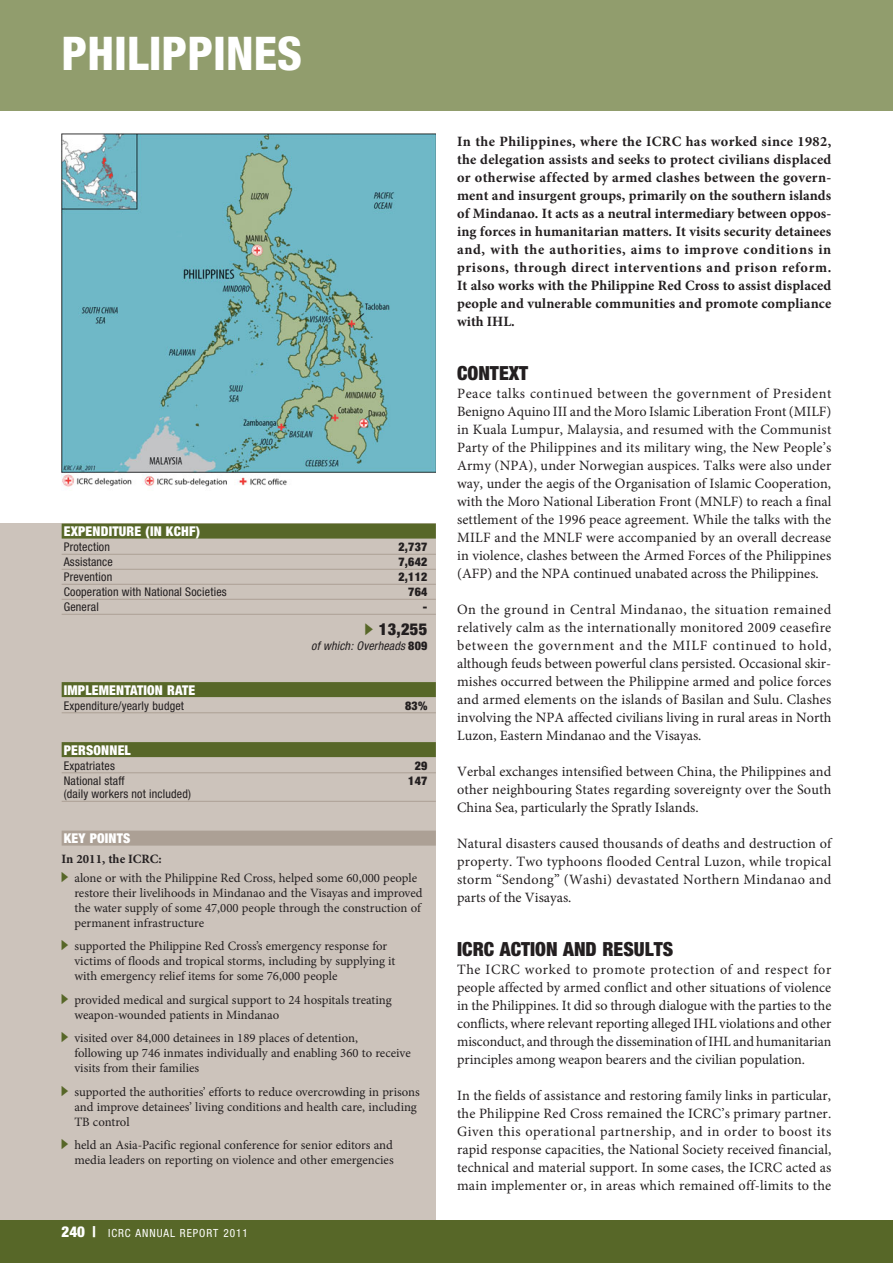
<style>
.page{position:relative;width:893px;height:1263px;background:#fff}
.page>*{position:absolute;margin:0;border:0;box-sizing:border-box;transform-origin:0 0}
.t1{font:800 condensed 46.5px "Helvetica Neue";color:#fff}
.t2{font:900 condensed 19.5px "Helvetica Neue";color:#231f20}
.t3{font:900 condensed 16.5px "Helvetica Neue";color:#231f20}
.t4{font:14.25px/18px "Minion Pro";color:#231f20;text-align:justify}
.t5{font:700 14.25px/18px "Minion Pro";letter-spacing:.01em;color:#231f20;text-align:justify}
.t6{font:900 condensed 13.5px "Helvetica Neue";letter-spacing:.015em;color:#fff}
.t7{font:12.75px/15px "Minion Pro";color:#231f20}
.t8{font:700 12.75px "Minion Pro";color:#231f20}
.t9{font:condensed 12px "Helvetica Neue";letter-spacing:.015em;color:#231f20}
.t10{font:900 condensed 12px "Helvetica Neue";letter-spacing:.015em;color:#231f20}
.t11{font:italic condensed 12px "Helvetica Neue";letter-spacing:.015em;color:#231f20}
.t12{font:condensed 11.25px "Helvetica Neue";letter-spacing:.085em;color:#fff}
.s1{font-weight:900;font-style:normal}
.s2{font-weight:900;font-size:15px}
</style>
<div class="page">
<div style="left:0;top:0;width:893px;height:111px;background:#919d6d"></div>
<div style="left:0;top:524px;width:436px;height:739px;background:#ccc3bb"></div>
<div style="left:0;top:1220px;width:893px;height:43px;background:#576728"></div>
<div style="left:62px;top:524px;width:374px;height:15px;background:#576728"></div>
<hr style="left:62px;top:554px;width:374px;height:1px;background:#aca095">
<hr style="left:62px;top:569px;width:374px;height:1px;background:#aca095">
<hr style="left:62px;top:584px;width:374px;height:1px;background:#aca095">
<hr style="left:62px;top:599px;width:374px;height:1px;background:#aca095">
<hr style="left:62px;top:614px;width:374px;height:1px;background:#aca095">
<div style="left:62px;top:682px;width:374px;height:15px;background:#576728"></div>
<hr style="left:62px;top:712px;width:374px;height:1px;background:#aca095">
<div style="left:62px;top:742px;width:374px;height:15px;background:#576728"></div>
<hr style="left:62px;top:772px;width:374px;height:1px;background:#aca095">
<hr style="left:62px;top:801px;width:374px;height:1px;background:#aca095">
<div style="left:62px;top:831px;width:374px;height:15px;background:#aca095"></div>
<img style="left:62px;top:134px;width:374px;height:353px">
<h1 class="t1" style="left:62px;top:36px;width:242px">PHILIPPINES</h1>
<p class="t6" style="left:64px;top:527px;width:138px">EXPENDITURE (IN KCHF)</p>
<p class="t9" style="left:64px;top:543px;width:48px">Protection</p>
<p class="t10" style="left:399px;top:543px;width:30px">2,737</p>
<p class="t9" style="left:64px;top:558px;width:51px">Assistance</p>
<p class="t10" style="left:399px;top:558px;width:30px">7,642</p>
<p class="t9" style="left:64px;top:573px;width:50px">Prevention</p>
<p class="t10" style="left:399px;top:573px;width:30px">2,112</p>
<p class="t9" style="left:64px;top:588px;width:164px">Cooperation with National Societies</p>
<p class="t10" style="left:408px;top:588px;width:21px">764</p>
<p class="t9" style="left:64px;top:603px;width:37px">General</p>
<p class="t10" style="left:423px;top:603px;width:6px">-</p>
<p class="t3" style="left:379px;top:623px;width:50px">13,255</p>
<p class="t11" style="left:311px;top:641px;width:118px">of which: Overheads <span class="s1">809</span></p>
<p class="t6" style="left:64px;top:685px;width:133px">IMPLEMENTATION RATE</p>
<p class="t9" style="left:64px;top:701px;width:122px">Expenditure/yearly budget</p>
<p class="t10" style="left:405px;top:701px;width:24px">83%</p>
<p class="t6" style="left:64px;top:745px;width:69px">PERSONNEL</p>
<p class="t9" style="left:64px;top:761px;width:53px">Expatriates</p>
<p class="t10" style="left:415px;top:761px;width:14px">29</p>
<p class="t9" style="left:64px;top:776px;width:62px">National staff</p>
<p class="t10" style="left:408px;top:776px;width:21px">147</p>
<p class="t9" style="left:64px;top:790px;width:129px">(daily workers not included)</p>
<p class="t6" style="left:64px;top:834px;width:68px">KEY POINTS</p>
<p class="t8" style="left:62px;top:853px;width:101px">In 2011, the ICRC:</p>
<p class="t7" style="left:74px;top:871px;width:350px">alone or with the Philippine Red Cross, helped some 60,000 people restore their livelihoods in Mindanao and the Visayas and improved the water supply of some 47,000 people through the construction of permanent infrastructure</p>
<p class="t7" style="left:74px;top:940px;width:322px">supported the Philippine Red Cross’s emergency response for victims of floods and tropical storms, including by supplying it with emergency relief items for some 76,000 people</p>
<p class="t7" style="left:74px;top:993px;width:319px">provided medical and surgical support to 24 hospitals treating weapon-wounded patients in Mindanao</p>
<p class="t7" style="left:74px;top:1032px;width:338px">visited over 84,000 detainees in 189 places of detention,<br>following up 746 inmates individually and enabling 360 to receive visits from their families</p>
<p class="t7" style="left:74px;top:1085px;width:347px">supported the authorities’ efforts to reduce overcrowding in prisons and improve detainees’ living conditions and health care, including<br>TB control</p>
<p class="t7" style="left:74px;top:1139px;width:321px">held an Asia-Pacific regional conference for senior editors and media leaders on reporting on violence and other emergencies</p>
<p class="t12" style="left:62px;top:1229px;width:188px"><span class="s2">240 |</span> ICRC ANNUAL REPORT 2011</p>
<p class="t5" style="left:457px;top:133px;width:376px">In the Philippines, where the ICRC has worked since 1982, the delegation assists and seeks to protect civilians displaced or otherwise affected by armed clashes between the govern&shy;ment and insurgent groups, primarily on the southern islands of Mindanao. It acts as a neutral intermediary between oppos&shy;ing forces in humanitarian matters. It visits security detainees and, with the authorities, aims to improve conditions in prisons, through direct interventions and prison reform.<br>It also works with the Philippine Red Cross to assist displaced people and vulnerable communities and promote compliance with IHL.</p>
<h2 class="t2" style="left:457px;top:366px;width:73px">CONTEXT</h2>
<p class="t4" style="left:457px;top:385px;width:376px">Peace talks continued between the government of President Benigno Aquino III and the Moro Islamic Liberation Front (MILF) in Kuala Lumpur, Malaysia, and resumed with the Communist Party of the Philippines and its military wing, the New People’s Army (NPA), under Norwegian auspices. Talks were also under way, under the aegis of the Organisation of Islamic Cooperation, with the Moro National Liberation Front (MNLF) to reach a final settlement of the 1996 peace agreement. While the talks with the MILF and the MNLF were accompanied by an overall decrease in violence, clashes between the Armed Forces of the Philippines (AFP) and the NPA continued unabated across the Philippines.</p>
<p class="t4" style="left:457px;top:601px;width:376px">On the ground in Central Mindanao, the situation remained relatively calm as the internationally monitored 2009 ceasefire between the government and the MILF continued to hold, although feuds between powerful clans persisted. Occasional skir&shy;mishes occurred between the Philippine armed and police forces and armed elements on the islands of Basilan and Sulu. Clashes involving the NPA affected civilians living in rural areas in North Luzon, Eastern Mindanao and the Visayas.</p>
<p class="t4" style="left:457px;top:763px;width:376px">Verbal exchanges intensified between China, the Philippines and other neighbouring States regarding sovereignty over the South China Sea, particularly the Spratly Islands.</p>
<p class="t4" style="left:457px;top:835px;width:376px">Natural disasters caused thousands of deaths and destruction of property. Two typhoons flooded Central Luzon, while tropical storm “Sendong” (Washi) devastated Northern Mindanao and parts of the Visayas.</p>
<h2 class="t2" style="left:457px;top:942px;width:218px">ICRC ACTION AND RESULTS</h2>
<p class="t4" style="left:457px;top:961px;width:376px">The ICRC worked to promote protection of and respect for people affected by armed conflict and other situations of violence in the Philippines. It did so through dialogue with the parties to the conflicts, where relevant reporting alleged IHL violations and other misconduct, and through the dissemination of IHL and humanitarian principles among weapon bearers and the civilian population.</p>
<p class="t4" style="left:457px;top:1087px;width:376px">In the fields of assistance and restoring family links in particular, the Philippine Red Cross remained the ICRC’s primary partner.<br>Given this operational partnership, and in order to boost its rapid response capacities, the National Society received financial, technical and material support. In some cases, the ICRC acted as main implementer or, in areas which remained off-limits to the</p>
</div>
